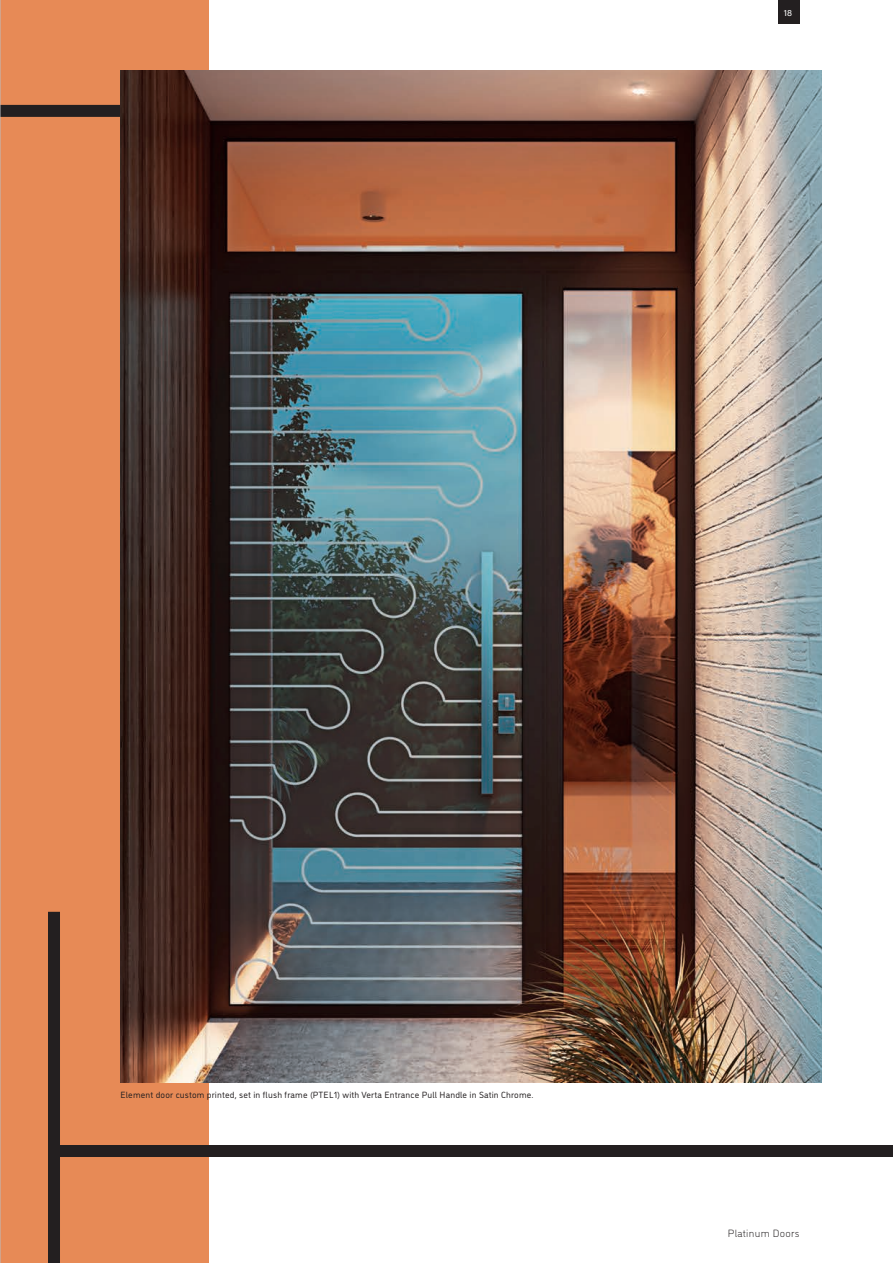
<style>
.page{position:relative;width:893px;height:1263px;background:#fff}
.page>*{position:absolute;margin:0;border:0;box-sizing:border-box;transform-origin:0 0}
.t1{font:300 10.5px "DI Nosaur";letter-spacing:.03em;color:#231f20}
.t2{font:9px "DI Nosaur";letter-spacing:.02em;color:#231f20}
.t3{font:9px "Acumin Pro";color:#fff}
</style>
<div class="page">
<div style="left:0;top:0;width:208px;height:1263px;background:#e78a56"></div>
<svg style="left:1px;top:104px;width:119px;height:13px;background:#312724"></svg>
<div style="left:778px;top:0;width:21px;height:24px;background:#231f20"></div>
<hr style="left:0;top:0;width:1px;height:1263px;background:#bcbdc0">
<img style="left:120px;top:70px;width:701px;height:1012px">
<div style="left:48px;top:912px;width:12px;height:351px;background:#231f20"></div>
<div style="left:60px;top:1145px;width:833px;height:12px;background:#231f20"></div>
<p class="t3" style="left:784px;top:6px;width:10px">18</p>
<p class="t2" style="left:120px;top:1089px;width:415px">Element door custom printed, set in flush frame (PTEL1) with Verta Entrance Pull Handle in Satin Chrome.</p>
<p class="t1" style="left:728px;top:1226px;width:73px">Platinum Doors</p>
</div>
